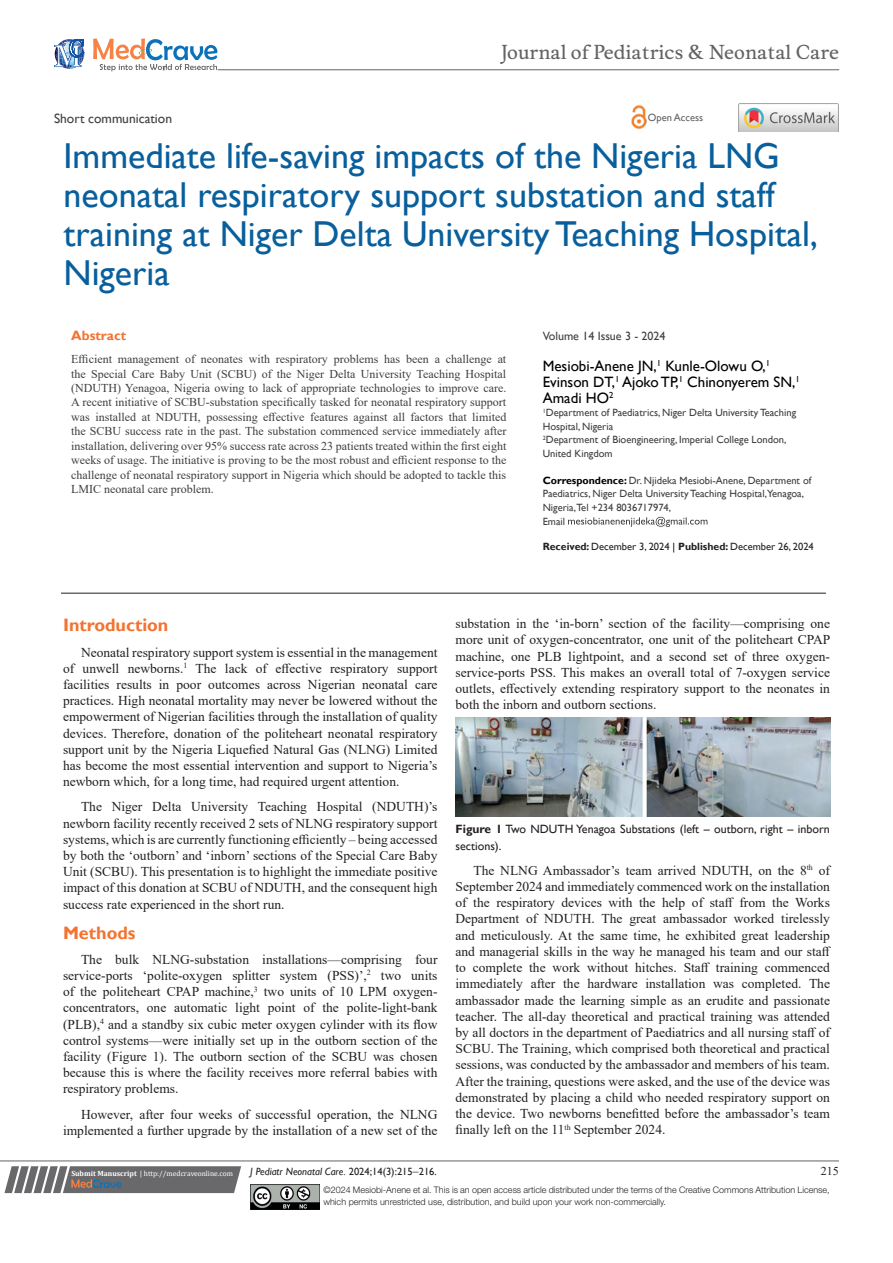
<style>
.page{position:relative;width:893px;height:1263px;background:#fff}
.page>*{position:absolute;margin:0;border:0;box-sizing:border-box;transform-origin:0 0}
.t1{font:36px/39px "Gill Sans";color:#085f9c}
.t2{font:18.6px "Musee";color:#636366}
.heading_1{font:700 18px "Gill Sans";color:#f37331}
.t3{font:15px/16.2px "Gill Sans";color:#000}
.Body_Text{font:13.5px/16.2px "Times New Roman";color:#231f20;text-align:justify}
.t4{font:13.5px "Gill Sans";color:#3e3e3f}
.t5{font:700 13.5px "Gill Sans";color:#f37331}
.Body_Text-2{font:12px/14.4px "Times New Roman";color:#3e3e3f;text-align:justify}
.t6{font:12px/16.2px "Gill Sans";color:#231f20}
.t7{font:12px "Gill Sans";color:#3e3e3f}
.t8{font:12px "Times New Roman";color:#231f20}
.t9{font:10.5px/13.5px "Gill Sans";color:#3e3e3f}
.t10{font:10.5px "Gill Sans";color:#231f20}
.t11{font:italic 10.5px "Gill Sans";color:#231f20}
.t12{font:10.5px "Gill Sans";color:#636366}
.t13{font:300 9px/12px "Helvetica Neue LT Std";color:#231f20}
.t14{font:7.5px "Cambria";color:#fff}
.s1{font-weight:700;color:#000}
.s2{font-weight:700}
.s3{color:#000}
.s4{font-style:normal}
.s5{font-family:"Times New Roman";font-style:normal;font-size:12px}
</style>
<div class="page">
<svg style="left:4px;top:1166px;width:237px;height:27px;background:#78787a"></svg>
<hr style="left:0;top:1161px;width:839px;height:1px;background:#626465">
<hr style="left:61px;top:593px;width:765px;height:1px;background:#231f20">
<img style="left:250px;top:1185px;width:69px;height:24px">
<svg style="left:568px;top:517px;width:139px;height:10px"></svg>
<svg style="left:54px;top:39px;width:30px;height:30px"></svg>
<svg style="left:93px;top:38px;width:124px;height:33px"></svg>
<hr style="left:218px;top:70px;width:621px;height:1px;background:#626465">
<img style="left:631px;top:105px;width:16px;height:24px">
<img style="left:739px;top:104px;width:99px;height:28px">
<img style="left:455px;top:718px;width:376px;height:99px">
<p class="t2" style="left:501px;top:41px;width:339px">Journal of Pediatrics &amp; Neonatal Care</p>
<p class="t4" style="left:54px;top:110px;width:120px">Short communication</p>
<p class="t12" style="left:648px;top:112px;width:57px">Open Access</p>
<p class="t1" style="left:64px;top:137px;width:756px">Immediate life-saving impacts of the Nigeria LNG neonatal respiratory support substation and staff training at Niger Delta University Teaching Hospital, Nigeria</p>
<p class="t7" style="left:543px;top:329px;width:124px">Volume 14 Issue 3 - 2024</p>
<p class="t3" style="left:543px;top:358px;width:259px">Mesiobi-Anene JN,<sup>1</sup> Kunle-Olowu O,<sup>1<br></sup>Evinson DT,<sup>1</sup> Ajoko TP,<sup>1</sup> Chinonyerem SN,<sup>1<br></sup>Amadi HO<sup>2</sup></p>
<p class="t9" style="left:543px;top:406px;width:255px"><sup>1</sup>Department of Paediatrics, Niger Delta University Teaching<br>Hospital, Nigeria</p>
<p class="t9" style="left:543px;top:433px;width:245px"><sup>2</sup>Department of Bioengineering, Imperial College London,<br>United Kingdom</p>
<p class="t9" style="left:543px;top:474px;width:270px"><span class="s1">Correspondence:</span> Dr. Njideka Mesiobi-Anene, Department of<br>Paediatrics, Niger Delta University Teaching Hospital,Yenagoa,<br>Nigeria,Tel +234 8036717974,</p>
<p class="t9" style="left:543px;top:514px;width:24px">Email</p>
<p class="t10" style="left:543px;top:540px;width:273px"><span class="s2">Received:</span> December 3, 2024 <span class="s3">|</span> <span class="s2">Published:</span> December 26, 2024</p>
<p class="t5" style="left:71px;top:327px;width:57px">Abstract</p>
<p class="Body_Text-2" style="left:71px;top:352px;width:437px">Efficient management of neonates with respiratory problems has been a challenge at the Special Care Baby Unit (SCBU) of the Niger Delta University Teaching Hospital (NDUTH) Yenagoa, Nigeria owing to lack of appropriate technologies to improve care.<br>A recent initiative of SCBU-substation specifically tasked for neonatal respiratory support was installed at NDUTH, possessing effective features against all factors that limited the SCBU success rate in the past. The substation commenced service immediately after installation, delivering over 95% success rate across 23 patients treated within the first eight weeks of usage. The initiative is proving to be the most robust and efficient response to the challenge of neonatal respiratory support in Nigeria which should be adopted to tackle this LMIC neonatal care problem.</p>
<p class="heading_1" style="left:63px;top:614px;width:107px">Introduction</p>
<p class="Body_Text" style="left:63px;top:643px;width:376px;text-indent:18px">Neonatal respiratory support system is essential in the management of unwell newborns.<sup>1</sup> The lack of effective respiratory support facilities results in poor outcomes across Nigerian neonatal care practices. High neonatal mortality may never be lowered without the empowerment of Nigerian facilities through the installation of quality devices. Therefore, donation of the politeheart neonatal respiratory support unit by the Nigeria Liquefied Natural Gas (NLNG) Limited has become the most essential intervention and support to Nigeria’s newborn which, for a long time, had required urgent attention.</p>
<p class="Body_Text" style="left:63px;top:798px;width:376px;text-indent:18px">The Niger Delta University Teaching Hospital (NDUTH)’s newborn facility recently received 2 sets of NLNG respiratory support systems, which is are currently functioning efficiently – being accessed by both the ‘outborn’ and ‘inborn’ sections of the Special Care Baby Unit (SCBU). This presentation is to highlight the immediate positive impact of this donation at SCBU of NDUTH, and the consequent high success rate experienced in the short run.</p>
<p class="heading_1" style="left:63px;top:922px;width:74px">Methods</p>
<p class="Body_Text" style="left:63px;top:951px;width:376px;text-indent:18px">The bulk NLNG-substation installations—comprising four service-ports ‘polite-oxygen splitter system (PSS)’,<sup>2</sup> two units of the politeheart CPAP machine,<sup>3</sup> two units of 10 LPM oxygen&shy;concentrators, one automatic light point of the polite-light-bank (PLB),<sup>4</sup> and a standby six cubic meter oxygen cylinder with its flow control systems—were initially set up in the outborn section of the facility (Figure 1). The outborn section of the SCBU was chosen because this is where the facility receives more referral babies with respiratory problems.</p>
<p class="Body_Text" style="left:63px;top:1105px;width:376px;text-align:right">However, after four weeks of successful operation, the NLNG implemented a further upgrade by the installation of a new set of the</p>
<p class="Body_Text" style="left:455px;top:615px;width:376px">substation in the ‘in-born’ section of the facility—comprising one more unit of oxygen-concentrator, one unit of the politeheart CPAP machine, one PLB lightpoint, and a second set of three oxygen&shy;service-ports PSS. This makes an overall total of 7-oxygen service outlets, effectively extending respiratory support to the neonates in both the inborn and outborn sections.</p>
<p class="t6" style="left:455px;top:821px;width:376px"><span class="s2">Figure 1</span> Two NDUTH Yenagoa Substations (left – outborn, right – inborn sections).</p>
<p class="Body_Text" style="left:455px;top:862px;width:377px;text-indent:18px">The NLNG Ambassador’s team arrived NDUTH, on the 8<sup>th</sup> of September 2024 and immediately commenced work on the installation of the respiratory devices with the help of staff from the Works Department of NDUTH. The great ambassador worked tirelessly and meticulously. At the same time, he exhibited great leadership and managerial skills in the way he managed his team and our staff to complete the work without hitches. Staff training commenced immediately after the hardware installation was completed. The ambassador made the learning simple as an erudite and passionate teacher. The all-day theoretical and practical training was attended by all doctors in the department of Paediatrics and all nursing staff of SCBU. The Training, which comprised both theoretical and practical sessions, was conducted by the ambassador and members of his team.<br>After the training, questions were asked, and the use of the device was demonstrated by placing a child who needed respiratory support on the device. Two newborns benefitted before the ambassador’s team finally left on the 11<sup>th</sup> September 2024.</p>
<p class="t14" style="left:71px;top:1169px;width:163px"><span class="s2">Submit Manuscript</span> | http://medcraveonline.com</p>
<p class="t11" style="left:250px;top:1165px;width:188px">J Pediatr Neonatal Care. <span class="s4">2024;14(3):215</span><span class="s5">‒</span><span class="s4">216.</span></p>
<p class="t8" style="left:821px;top:1162px;width:19px">215</p>
<p class="t13" style="left:323px;top:1183px;width:508px">©2024 Mesiobi-Anene et al. This is an open access article distributed under the terms of the Creative Commons Attribution License, which permits unrestricted use, distribution, and build upon your work non-commercially.</p>
</div>
